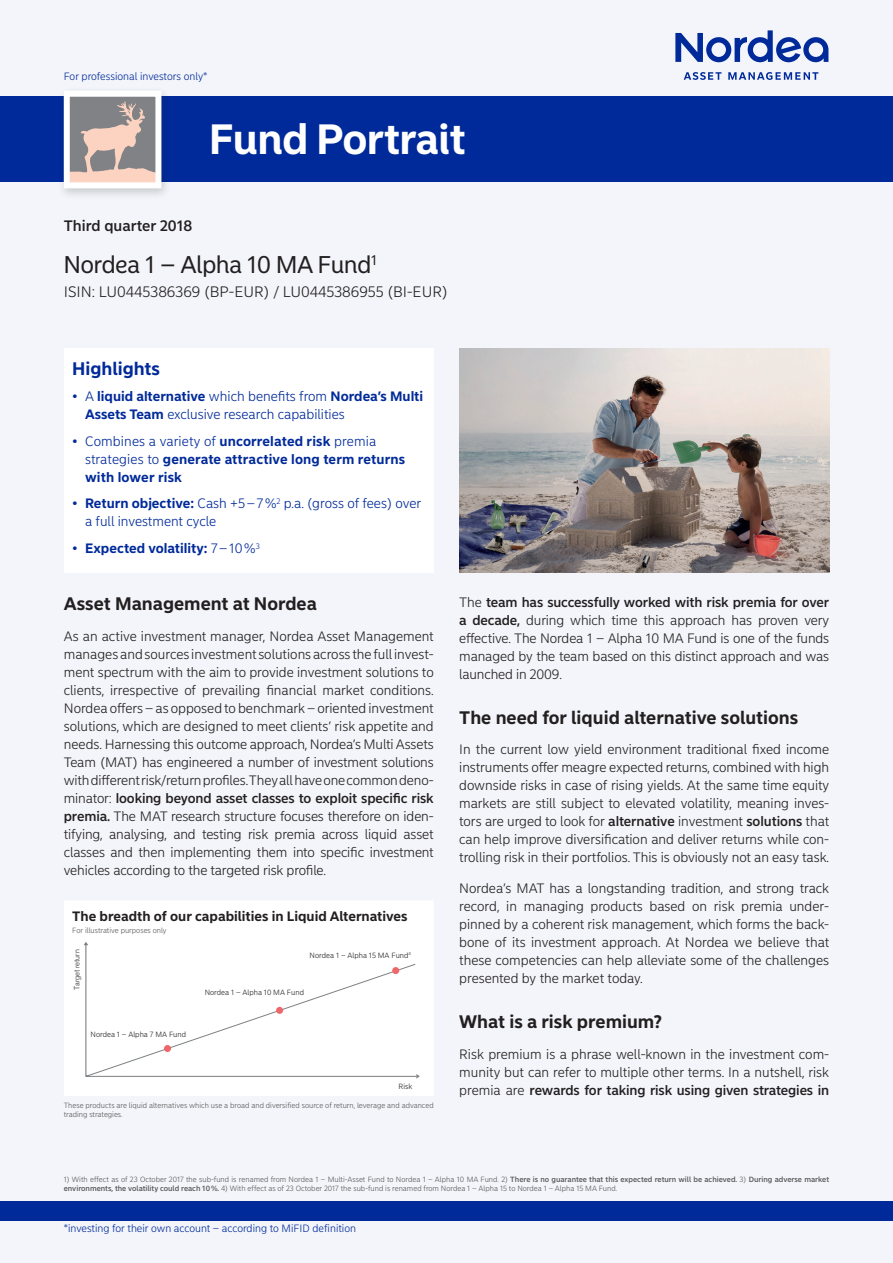
<style>
.page{position:relative;width:893px;height:1263px;background:#f3f5fa}
.page>*{position:absolute;margin:0;border:0;box-sizing:border-box;transform-origin:0 0}
.Fund_Update___Docume{font:700 42px "Nordea Sans Large";color:#fff}
.Fundname{font:24px "Nordea Sans Large";color:#231f20}
.Headlines_Sans_Small{font:700 18px "Nordea Sans Small";color:#231f20}
.t1{font:700 18px "Nordea Sans Small";color:#002a9a}
.ISIN_Number{font:300 15px "Nordea Sans Small";color:#231f20}
.DATE{font:500 15px "Nordea Sans Small";color:#231f20}
.body_text_Sans_Small{font:300 13.5px/18px "Nordea Sans Small";letter-spacing:-.005em;color:#231f20;text-align:justify}
.Highlight_box_bullet{font:300 13.5px/18px "Nordea Sans Small";color:#002a9a}
.Highlight_box_bullet-2{font:700 13.5px/18px "Nordea Sans Small";letter-spacing:.01em;color:#002a9a}
.Headlines_Sans_Small-2{font:700 13.5px "Nordea Sans Small";color:#231f20}
.footer_Institutional{font:300 10.5px "Nordea Sans Small";color:#002a9a}
.footnotes_Sans_Small{font:300 7.5px/9px "Nordea Sans Small";color:#57585a}
.t2{font:300 7.5px "Nordea Sans Small";color:#231f20}
.t3{font:300 7.5px "Akzidenz Grotesk Nordea";color:#231f20}
.s1{font-weight:700}
.s2{font-weight:300}
.s3{font-weight:500}
</style>
<div class="page">
<div style="left:0;top:97px;width:893px;height:85px;background:#002a9a"></div>
<div style="left:64px;top:349px;width:370px;height:224px;background:#fff"></div>
<img style="left:459px;top:349px;width:370px;height:224px">
<div style="left:58px;top:86px;width:114px;height:114px;background:#231f20;opacity:.2"></div>
<div style="left:67px;top:94px;width:91px;height:91px;background:#808285"></div>
<svg style="left:71px;top:101px;width:83px;height:80px"></svg>
<div style="left:64px;top:91px;width:97px;height:97px;border:6px solid #fff"></div>
<svg style="left:675px;top:30px;width:153px;height:32px"></svg>
<svg style="left:684px;top:72px;width:37px;height:8px"></svg>
<svg style="left:728px;top:72px;width:90px;height:8px"></svg>
<div style="left:0;top:1201px;width:893px;height:19px;background:#002a9a"></div>
<div style="left:64px;top:901px;width:369px;height:195px;background:#fff"></div>
<div style="left:81px;top:942px;width:339px;height:137px;background:#fff"></div>
<div style="left:276px;top:1007px;width:7px;height:7px;background:#f1666a;border-radius:50%"></div>
<div style="left:392px;top:967px;width:7px;height:7px;background:#f1666a;border-radius:50%"></div>
<p class="footer_Institutional" style="left:64px;top:70px;width:145px">For professional investors only*</p>
<p class="Fund_Update___Docume" style="left:209px;top:114px;width:258px">Fund Portrait</p>
<p class="DATE" style="left:64px;top:217px;width:130px">Third quarter 2018</p>
<p class="Fundname" style="left:64px;top:251px;width:315px">Nordea 1 – Alpha 10 MA Fund<sup>1</sup></p>
<p class="ISIN_Number" style="left:64px;top:283px;width:386px">ISIN: LU0445386369 (BP-EUR) / LU0445386955 (BI-EUR)</p>
<p class="t1" style="left:72px;top:357px;width:89px">Highlights</p>
<p class="Highlight_box_bullet" style="left:85px;top:388px;width:340px;text-indent:-13px">• A <span class="s1">liquid alternative</span> which benefits from <span class="s1">Nordea’s Multi<br>Assets Team</span> exclusive research capabilities</p>
<p class="Highlight_box_bullet-2" style="left:85px;top:432px;width:322px;text-indent:-13px"><span class="s2">• Combines a variety of</span> uncorrelated risk <span class="s2">premia strategies to</span> generate attractive long term returns with lower risk</p>
<p class="Highlight_box_bullet" style="left:85px;top:495px;width:338px;text-indent:-13px">• <span class="s1">Return objective:</span> Cash +5–7%<sup>2</sup> p.a. (gross of fees) over a full investment cycle</p>
<p class="Highlight_box_bullet-2" style="left:72px;top:539px;width:189px"><span class="s2">•</span> Expected volatility: <span class="s2">7–10%</span><sup>3</sup></p>
<p class="Headlines_Sans_Small" style="left:64px;top:592px;width:255px">Asset Management at Nordea</p>
<p class="body_text_Sans_Small" style="left:64px;top:627px;width:371px">As an active investment manager, Nordea Asset Management manages and sources investment solutions across the full invest&shy;ment spectrum with the aim to provide investment solutions to clients, irrespective of prevailing financial market conditions.<br>Nordea offers – as opposed to benchmark – oriented investment solutions, which are designed to meet clients’ risk appetite and needs. Harnessing this outcome approach, Nordea’s Multi Assets Team (MAT) has engineered a number of investment solutions with different risk/return profiles. They all have one common deno&shy;minator: <span class="s3">looking beyond asset classes to exploit specific risk premia.</span> The MAT research structure focuses therefore on iden&shy;tifying, analysing, and testing risk premia across liquid asset classes and then implementing them into specific investment vehicles according to the targeted risk profile.</p>
<p class="Headlines_Sans_Small-2" style="left:72px;top:908px;width:337px">The breadth of our capabilities in Liquid Alternatives</p>
<p class="footnotes_Sans_Small" style="left:72px;top:926px;width:96px">For illustrative purposes only</p>
<p class="t3" style="left:73px;top:990px;width:42px;rotate:-90deg">Target return</p>
<p class="t2" style="left:91px;top:1030px;width:97px">Nordea 1 – Alpha 7 MA Fund</p>
<p class="t2" style="left:310px;top:950px;width:103px">Nordea 1 – Alpha 15 MA Fund<sup>4</sup></p>
<p class="t2" style="left:205px;top:988px;width:101px">Nordea 1 – Alpha 10 MA Fund</p>
<p class="t2" style="left:399px;top:1082px;width:15px">Risk</p>
<p class="footnotes_Sans_Small" style="left:64px;top:1100px;width:371px">These products are liquid alternatives which use a broad and diversified source of return, leverage and advanced trading strategies.</p>
<p class="body_text_Sans_Small" style="left:459px;top:593px;width:371px">The <span class="s3">team has successfully worked with risk premia for over a decade,</span> during which time this approach has proven very effective. The Nordea 1 – Alpha 10 MA Fund is one of the funds managed by the team based on this distinct approach and was launched in 2009.</p>
<p class="Headlines_Sans_Small" style="left:459px;top:706px;width:340px">The need for liquid alternative solutions</p>
<p class="body_text_Sans_Small" style="left:459px;top:741px;width:371px">In the current low yield environment traditional fixed income instruments offer meagre expected returns, combined with high downside risks in case of rising yields. At the same time equity markets are still subject to elevated volatility, meaning inves&shy;tors are urged to look for <span class="s3">alternative</span> investment <span class="s3">solutions</span> that can help improve diversification and deliver returns while con&shy;trolling risk in their portfolios. This is obviously not an easy task.</p>
<p class="body_text_Sans_Small" style="left:459px;top:879px;width:371px">Nordea’s MAT has a longstanding tradition, and strong track record, in managing products based on risk premia under&shy;pinned by a coherent risk management, which forms the back&shy;bone of its investment approach. At Nordea we believe that these competencies can help alleviate some of the challenges presented by the market today.</p>
<p class="Headlines_Sans_Small" style="left:459px;top:1011px;width:204px">What is a risk premium?</p>
<p class="body_text_Sans_Small" style="left:459px;top:1045px;width:371px">Risk premium is a phrase well-known in the investment com&shy;munity but can refer to multiple other terms. In a nutshell, risk premia are <span class="s3">rewards for taking risk using given strategies in</span></p>
<p class="footnotes_Sans_Small" style="left:64px;top:1175px;width:767px">1) With effect as of 23 October 2017 the sub-fund is renamed from Nordea 1 – Multi-Asset Fund to Nordea 1 – Alpha 10 MA Fund. 2) <span class="s3">There is no guarantee that this expected return will be achieved.</span> 3) <span class="s3">During adverse market environments, the volatility could reach 10%.</span> 4) With effect as of 23 October 2017 the sub-fund is renamed from Nordea 1 – Alpha 15 to Nordea 1 – Alpha 15 MA Fund.</p>
<p class="footer_Institutional" style="left:64px;top:1222px;width:294px">*investing for their own account – according to MiFID definition</p>
</div>
